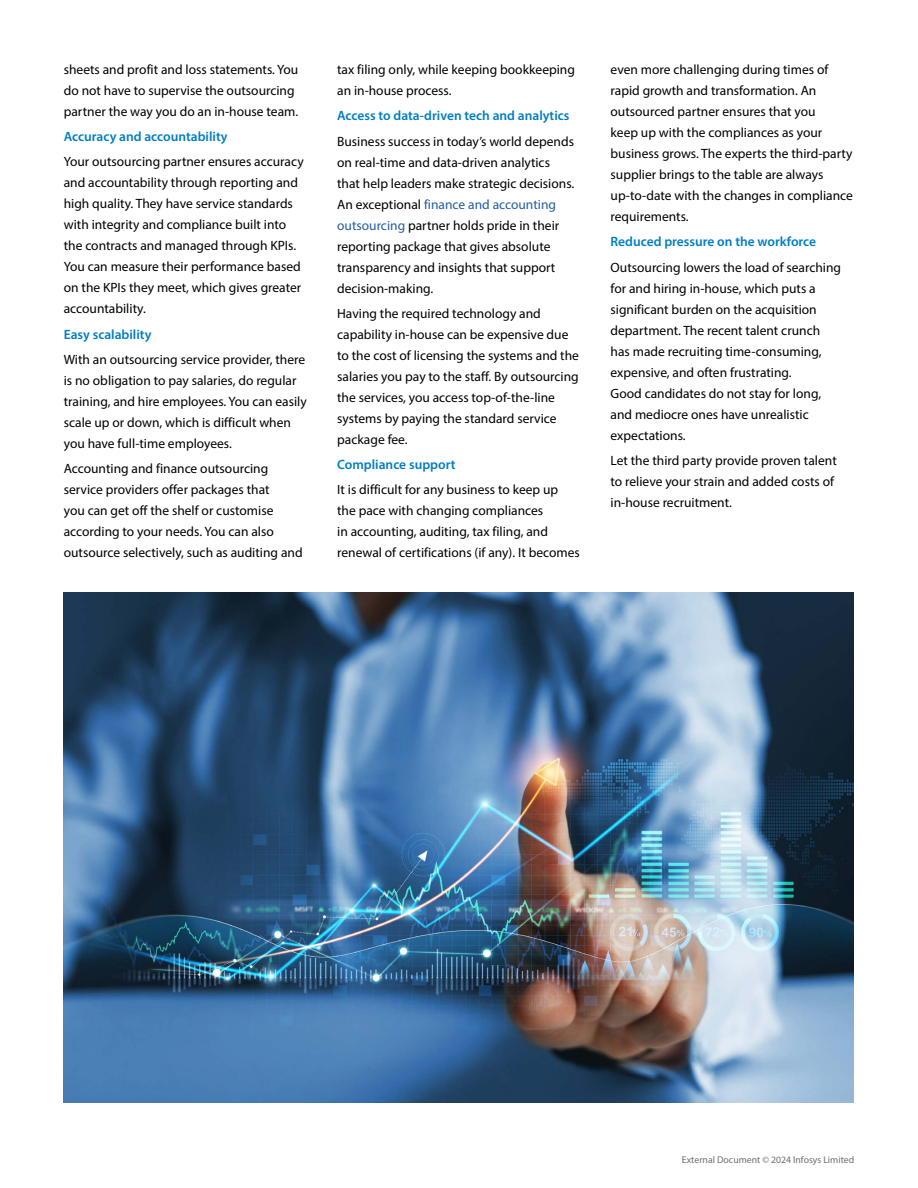
<style>
.page{position:relative;width:918px;height:1188px;background:#fff}
.page>*{position:absolute;margin:0;border:0;box-sizing:border-box;transform-origin:0 0}
.t1{font:13.5px/21px "Myriad Pro";color:#000}
.t2{font:600 13.5px "Myriad Pro";color:#007dc3}
.t3{font:9.75px "Myriad Pro";color:#6d6e71}
.s1{color:#215e9e}
</style>
<div class="page">
<img style="left:64px;top:593px;width:790px;height:510px">
<p class="t1" style="left:64px;top:59px;width:236px">sheets and profit and loss statements. You do not have to supervise the outsourcing partner the way you do an in-house team.</p>
<p class="t2" style="left:64px;top:128px;width:165px">Accuracy and accountability</p>
<p class="t1" style="left:64px;top:151px;width:241px">Your outsourcing partner ensures accuracy and accountability through reporting and high quality. They have service standards with integrity and compliance built into the contracts and managed through KPIs.<br>You can measure their performance based on the KPIs they meet, which gives greater accountability.</p>
<p class="t2" style="left:64px;top:326px;width:89px">Easy scalability</p>
<p class="t1" style="left:64px;top:349px;width:245px">With an outsourcing service provider, there is no obligation to pay salaries, do regular training, and hire employees. You can easily scale up or down, which is difficult when you have full-time employees.</p>
<p class="t1" style="left:64px;top:458px;width:240px">Accounting and finance outsourcing service providers offer packages that<br>you can get off the shelf or customise according to your needs. You can also outsource selectively, such as auditing and</p>
<p class="t1" style="left:337px;top:59px;width:239px">tax filing only, while keeping bookkeeping an in-house process.</p>
<p class="t2" style="left:337px;top:107px;width:234px">Access to data-driven tech and analytics</p>
<p class="t1" style="left:337px;top:130px;width:239px">Business success in today’s world depends on real-time and data-driven analytics that help leaders make strategic decisions.<br>An exceptional <span class="s1">finance and accounting outsourcing</span> partner holds pride in their reporting package that gives absolute transparency and insights that support decision-making.</p>
<p class="t1" style="left:337px;top:303px;width:243px">Having the required technology and capability in-house can be expensive due to the cost of licensing the systems and the salaries you pay to the staff. By outsourcing the services, you access top-of-the-line systems by paying the standard service package fee.</p>
<p class="t2" style="left:337px;top:456px;width:120px">Compliance support</p>
<p class="t1" style="left:337px;top:479px;width:244px">It is difficult for any business to keep up the pace with changing compliances<br>in accounting, auditing, tax filing, and renewal of certifications (if any). It becomes</p>
<p class="t1" style="left:611px;top:59px;width:244px">even more challenging during times of rapid growth and transformation. An outsourced partner ensures that you<br>keep up with the compliances as your business grows. The experts the third-party supplier brings to the table are always up-to-date with the changes in compliance requirements.</p>
<p class="t2" style="left:611px;top:233px;width:207px">Reduced pressure on the workforce</p>
<p class="t1" style="left:611px;top:256px;width:232px">Outsourcing lowers the load of searching for and hiring in-house, which puts a significant burden on the acquisition department. The recent talent crunch has made recruiting time-consuming, expensive, and often frustrating.<br>Good candidates do not stay for long, and mediocre ones have unrealistic expectations.</p>
<p class="t1" style="left:611px;top:450px;width:228px">Let the third party provide proven talent to relieve your strain and added costs of in-house recruitment.</p>
<p class="t3" style="left:682px;top:1154px;width:174px">External Document © 2024 Infosys Limited</p>
</div>
